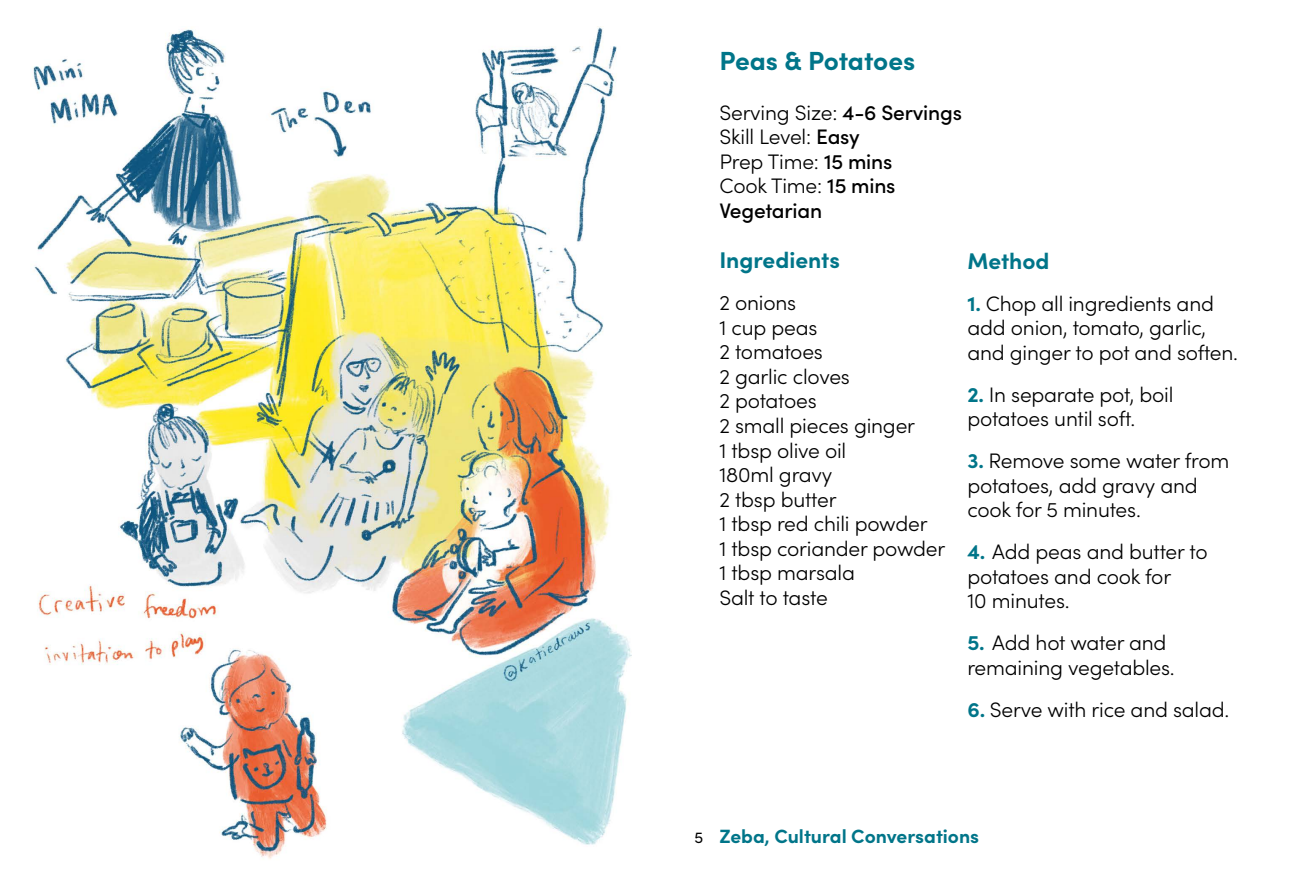
<style>
.page{position:relative;width:1290px;height:893px;background:#fff}
.page>*{position:absolute;margin:0;border:0;box-sizing:border-box;transform-origin:0 0}
.t1{font:700 26.25px "Sofia Pro";letter-spacing:-.005em;color:#007589}
.t2{font:700 22.75px "Sofia Pro";color:#007589}
.t3{font:300 21px/24.5px "Sofia Pro";letter-spacing:-.01em;color:#000}
.t4{font:700 19.25px "Sofia Pro";color:#007589}
.t5{font:15.75px "Sofia Pro";color:#000}
.s1{font-weight:500}
.s2{font-weight:700;color:#007589}
</style>
<div class="page">
<img style="left:32px;top:26px;width:599px;height:833px">
<p class="t1" style="left:719px;top:40px;width:197px">Peas &amp; Potatoes</p>
<p class="t3" style="left:719px;top:99px;width:244px">Serving Size: <span class="s1">4-6 Servings<br></span>Skill Level: <span class="s1">Easy<br></span>Prep Time: <span class="s1">15 mins<br></span>Cook Time: <span class="s1">15 mins<br>Vegetarian</span></p>
<p class="t2" style="left:719px;top:243px;width:122px">Ingredients</p>
<p class="t3" style="left:719px;top:290px;width:227px">2 onions<br>1 cup peas<br>2 tomatoes<br>2 garlic cloves<br>2 potatoes<br>2 small pieces ginger<br>1 tbsp olive oil<br>180ml gravy<br>2 tbsp butter<br>1 tbsp red chili powder<br>1 tbsp coriander powder<br>1 tbsp marsala<br>Salt to taste</p>
<p class="t2" style="left:967px;top:243px;width:84px">Method</p>
<p class="t3" style="left:967px;top:290px;width:272px"><span class="s2">1.</span> Chop all ingredients and add onion, tomato, garlic, and ginger to pot and soften.</p>
<p class="t3" style="left:967px;top:381px;width:207px"><span class="s2">2.</span> In separate pot, boil potatoes until soft.</p>
<p class="t3" style="left:967px;top:447px;width:263px"><span class="s2">3.</span> Remove some water from potatoes, add gravy and cook for 5 minutes.</p>
<p class="t3" style="left:967px;top:539px;width:242px"><span class="s2">4.</span> Add peas and butter to potatoes and cook for<br>10 minutes.</p>
<p class="t3" style="left:967px;top:630px;width:209px"><span class="s2">5.</span> Add hot water and remaining vegetables.</p>
<p class="t3" style="left:967px;top:696px;width:263px"><span class="s2">6.</span> Serve with rice and salad.</p>
<p class="t5" style="left:694px;top:826px;width:10px">5</p>
<p class="t4" style="left:719px;top:822px;width:261px">Zeba, Cultural Conversations</p>
</div>
